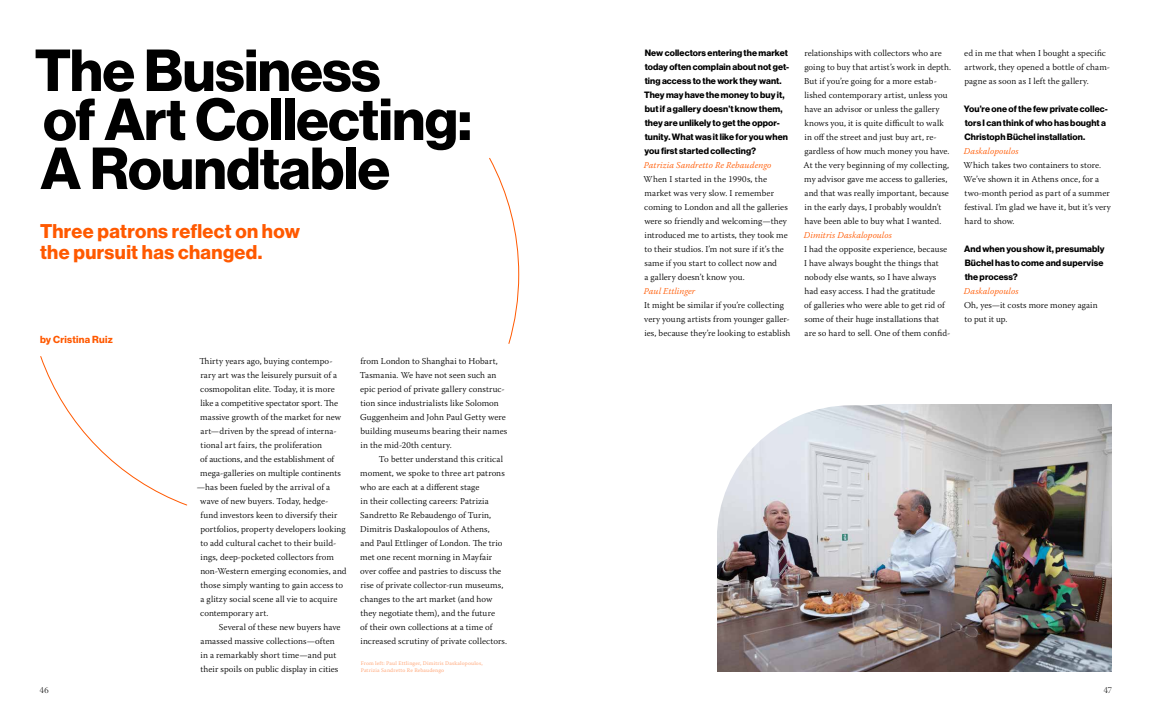
<style>
.page{position:relative;width:1152px;height:720px;background:#fff}
.page>*{position:absolute;margin:0;border:0;box-sizing:border-box;transform-origin:0 0}
.t1{font:700 58px/49px "Haas Grot Disp 75";letter-spacing:-.01em;color:#000}
.t2{font:700 19.5px/21px "Haas Grot Disp 75";letter-spacing:.02em;color:#ff5900}
.t3{font:700 10px "Haas Grot Disp 75";letter-spacing:.03em;color:#ff5900}
.t4{font:300 9px/14px "Warnock Pro";letter-spacing:.005em;color:#000}
.t5{font:700 9px/14px "Haas Grot Disp 75";letter-spacing:.01em;color:#000}
.t6{font:italic 300 9px "Warnock Pro";letter-spacing:.01em;color:#ff5900}
.t7{font:300 9px "Warnock Pro";letter-spacing:.025em;color:#000}
.t8{font:9px "Warnock Pro Light Disp";color:#000}
.t9{font:5.5px/7px "Warnock Pro Capt";letter-spacing:.02em;color:#ffac80}
</style>
<div class="page">
<img style="left:717px;top:405px;width:395px;height:267px">
<svg style="left:717px;top:404px;width:208px;height:135px;background:#d8d8dc"></svg>
<svg style="left:40px;top:157px;width:480px;height:349px"></svg>
<h1 class="t1" style="left:35px;top:47px;width:439px">The Business<br>of Art Collecting:<br>A Roundtable</h1>
<h2 class="t2" style="left:40px;top:221px;width:262px">Three patrons reflect on how the pursuit has changed.</h2>
<p class="t3" style="left:40px;top:334px;width:74px">by Cristina Ruiz</p>
<p class="t4" style="left:200px;top:354px;width:135px">Thirty years ago, buying contempo-</p>
<p class="t4" style="left:200px;top:368px;width:138px">rary art was the leisurely pursuit of a</p>
<p class="t4" style="left:200px;top:382px;width:136px">cosmopolitan elite. Today, it is more</p>
<p class="t4" style="left:200px;top:396px;width:139px">like a competitive spectator sport. The</p>
<p class="t4" style="left:200px;top:410px;width:142px">massive growth of the market for new</p>
<p class="t4" style="left:200px;top:424px;width:138px">art—driven by the spread of interna-</p>
<p class="t7" style="left:200px;top:440px;width:123px">tional art fairs, the proliferation</p>
<p class="t4" style="left:200px;top:452px;width:135px">of auctions, and the establishment of</p>
<p class="t4" style="left:200px;top:466px;width:142px">mega-galleries on multiple continents</p>
<p class="t4" style="left:197px;top:480px;width:135px">—has been fueled by the arrival of a</p>
<p class="t4" style="left:200px;top:494px;width:130px">wave of new buyers. Today, hedge-</p>
<p class="t4" style="left:200px;top:508px;width:139px">fund investors keen to diversify their</p>
<p class="t4" style="left:200px;top:522px;width:147px">portfolios, property developers looking</p>
<p class="t4" style="left:200px;top:536px;width:137px">to add cultural cachet to their build-</p>
<p class="t4" style="left:201px;top:550px;width:135px">ings, deep-pocketed collectors from</p>
<p class="t4" style="left:200px;top:564px;width:148px">non-Western emerging economies, and</p>
<p class="t4" style="left:200px;top:578px;width:144px">those simply wanting to gain access to</p>
<p class="t4" style="left:200px;top:592px;width:138px">a glitzy social scene all vie to acquire</p>
<p class="t4" style="left:200px;top:606px;width:70px">contemporary art.</p>
<p class="t4" style="left:219px;top:620px;width:123px">Several of these new buyers have</p>
<p class="t4" style="left:200px;top:634px;width:136px">amassed massive collections—often</p>
<p class="t4" style="left:201px;top:648px;width:137px">in a remarkably short time—and put</p>
<p class="t4" style="left:200px;top:662px;width:139px">their spoils on public display in cities</p>
<p class="t4" style="left:360px;top:354px;width:149px">from London to Shanghai to Hobart, Tasmania. We have not seen such an epic period of private gallery construc&shy;tion since industrialists like Solomon Guggenheim and John Paul Getty were building museums bearing their names in the mid-20th century.</p>
<p class="t4" style="left:360px;top:452px;width:148px;text-indent:19px">To better understand this critical moment, we spoke to three art patrons who are each at a different stage<br>in their collecting careers: Patrizia Sandretto Re Rebaudengo of Turin, Dimitris Daskalopoulos of Athens,<br>and Paul Ettlinger of London. The trio met one recent morning in Mayfair over coffee and pastries to discuss the rise of private collector-run museums, changes to the art market (and how they negotiate them), and the future<br>of their own collections at a time of increased scrutiny of private collectors.</p>
<p class="t9" style="left:361px;top:660px;width:124px">From left: Paul Ettlinger, Dimitris Daskalopoulos,<br>Patrizia Sandretto Re Rebaudengo</p>
<p class="t5" style="left:644px;top:46px;width:147px">New collectors entering the market today often complain about not get&shy;ting access to the work they want.<br>They may have the money to buy it, but if a gallery doesn’t know them, they are unlikely to get the oppor&shy;tunity. What was it like for you when you first started collecting?</p>
<p class="t6" style="left:644px;top:160px;width:129px">Patrizia Sandretto Re Rebaudengo</p>
<p class="t4" style="left:644px;top:172px;width:146px">When I started in the 1990s, the market was very slow. I remember coming to London and all the galleries were so friendly and welcoming—they introduced me to artists, they took me to their studios. I’m not sure if it’s the same if you start to collect now and<br>a gallery doesn’t know you.</p>
<p class="t6" style="left:644px;top:286px;width:53px">Paul Ettlinger</p>
<p class="t4" style="left:644px;top:298px;width:148px">It might be similar if you’re collecting very young artists from younger galler&shy;ies, because they’re looking to establish</p>
<p class="t4" style="left:803px;top:46px;width:149px">relationships with collectors who are going to buy that artist’s work in depth.<br>But if you’re going for a more estab&shy;lished contemporary artist, unless you have an advisor or unless the gallery knows you, it is quite difficult to walk in off the street and just buy art, re&shy;gardless of how much money you have.<br>At the very beginning of my collecting, my advisor gave me access to galleries, and that was really important, because in the early days, I probably wouldn’t have been able to buy what I wanted.</p>
<p class="t6" style="left:804px;top:230px;width:90px">Dimitris Daskalopoulos</p>
<p class="t4" style="left:804px;top:242px;width:148px">I had the opposite experience, because I have always bought the things that nobody else wants, so I have always had easy access. I had the gratitude<br>of galleries who were able to get rid of some of their huge installations that are so hard to sell. One of them confid-</p>
<p class="t4" style="left:964px;top:46px;width:147px">ed in me that when I bought a specific artwork, they opened a bottle of cham&shy;pagne as soon as I left the gallery.</p>
<p class="t5" style="left:964px;top:102px;width:146px">You’re one of the few private collec&shy;tors I can think of who has bought a<br>Christoph Büchel installation.</p>
<p class="t6" style="left:964px;top:146px;width:56px">Daskalopoulos</p>
<p class="t4" style="left:964px;top:158px;width:149px">Which takes two containers to store.<br>We’ve shown it in Athens once, for a two-month period as part of a summer festival. I’m glad we have it, but it’s very hard to show.</p>
<p class="t5" style="left:964px;top:242px;width:142px">And when you show it, presumably<br>Büchel has to come and supervise the process?</p>
<p class="t6" style="left:964px;top:286px;width:56px">Daskalopoulos</p>
<p class="t4" style="left:964px;top:298px;width:135px">Oh, yes—it costs more money again to put it up.</p>
<p class="t8" style="left:40px;top:685px;width:10px">46</p>
<p class="t8" style="left:1104px;top:685px;width:10px">47</p>
</div>
